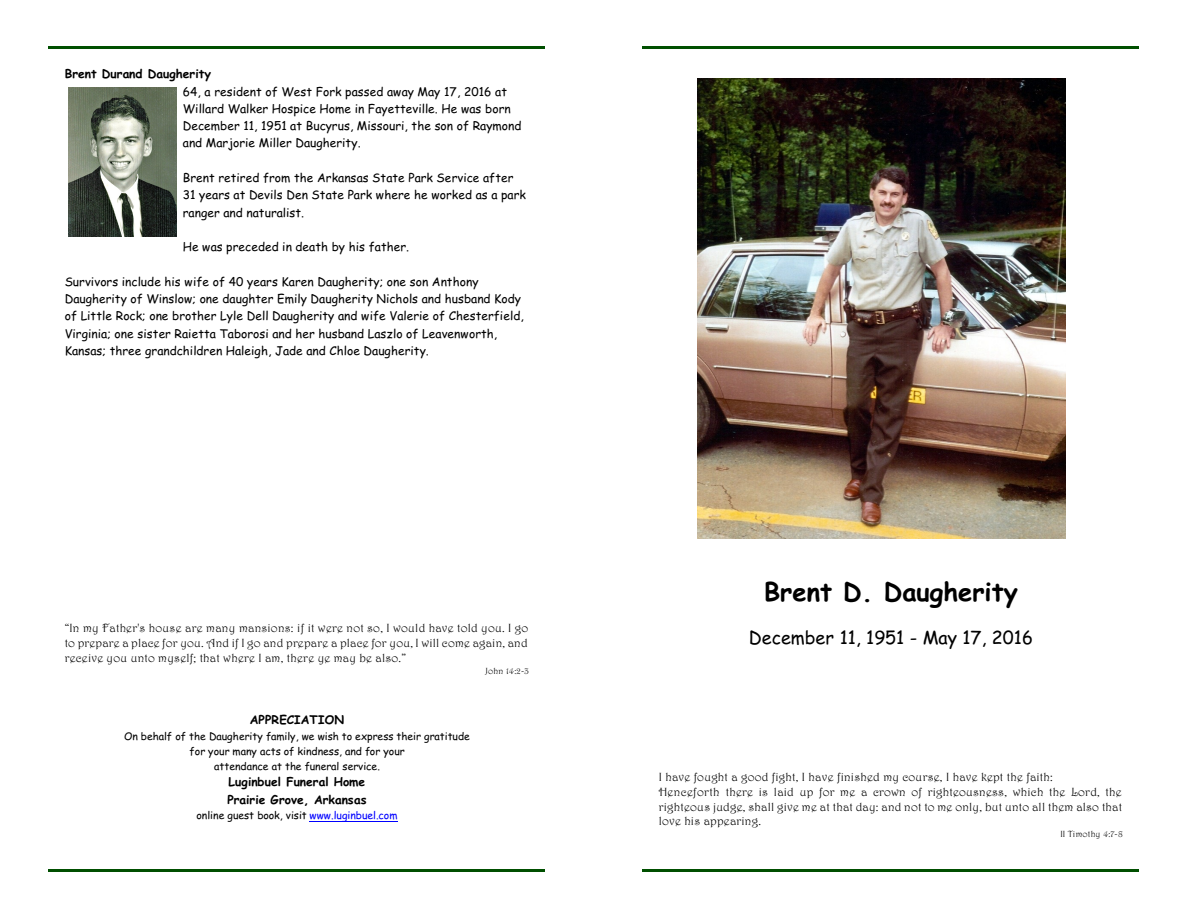
<style>
.page{position:relative;width:1188px;height:918px;background:#fff}
.page>*{position:absolute;margin:0;border:0;box-sizing:border-box;transform-origin:0 0}
.t1{font:700 25.5px "Comic Sans MS";color:#000}
.t2{font:18px "Comic Sans MS";color:#000}
.t3{font:12px/17.2px "Comic Sans MS";color:#000}
.t4{font:12px/14.7px "Harrington";letter-spacing:.015em;color:#000;text-align:justify}
.t5{font:700 12px/17.2px "Comic Sans MS";color:#000}
.t6{font:10.5px/15px "Comic Sans MS";color:#000;text-align:center}
.t7{font:9px "Harrington";letter-spacing:.025em;color:#000}
.s1{color:#00f}
</style>
<div class="page">
<hr style="left:49px;top:46px;width:496px;height:2px;background:#004f00">
<hr style="left:49px;top:870px;width:496px;height:2px;background:#004f00">
<hr style="left:643px;top:46px;width:496px;height:2px;background:#004f00">
<hr style="left:643px;top:870px;width:496px;height:2px;background:#004f00">
<img style="left:68px;top:87px;width:108px;height:149px">
<hr style="left:310px;top:821px;width:88px;height:1px;background:#00f">
<img style="left:698px;top:78px;width:367px;height:460px">
<p class="t5" style="left:65px;top:67px;width:148px">Brent Durand Daugherity</p>
<p class="t3" style="left:183px;top:84px;width:340px">64, a resident of West Fork passed away May 17, 2016 at Willard Walker Hospice Home in Fayetteville. He was born December 11, 1951 at Bucyrus, Missouri, the son of Raymond and Marjorie Miller Daugherity.</p>
<p class="t3" style="left:183px;top:170px;width:345px">Brent retired from the Arkansas State Park Service after<br>31 years at Devils Den State Park where he worked as a park ranger and naturalist.</p>
<p class="t3" style="left:183px;top:239px;width:228px">He was preceded in death by his father.</p>
<p class="t3" style="left:65px;top:274px;width:460px">Survivors include his wife of 40 years Karen Daugherity; one son Anthony Daugherity of Winslow; one daughter Emily Daugherity Nichols and husband Kody of Little Rock; one brother Lyle Dell Daugherity and wife Valerie of Chesterfield, Virginia; one sister Raietta Taborosi and her husband Laszlo of Leavenworth, Kansas; three grandchildren Haleigh, Jade and Chloe Daugherity.</p>
<p class="t4" style="left:65px;top:621px;width:465px">“In my Father's house are many mansions: if it were not so, I would have told you. I go to prepare a place for you. And if I go and prepare a place for you, I will come again, and receive you unto myself; that where I am, there ye may be also.”</p>
<p class="t7" style="left:485px;top:665px;width:45px">John 14:2-3</p>
<p class="t5" style="left:250px;top:712px;width:96px">APPRECIATION</p>
<p class="t6" style="left:124px;top:729px;width:347px">On behalf of the Daugherity family, we wish to express their gratitude for your many acts of kindness, and for your<br>attendance at the funeral service.</p>
<p class="t5" style="left:227px;top:774px;width:141px">Luginbuel Funeral Home<br>Prairie Grove, Arkansas</p>
<p class="t6" style="left:196px;top:809px;width:203px">online guest book, visit <span class="s1">www.luginbuel.com</span></p>
<h1 class="t1" style="left:764px;top:581px;width:255px">Brent D. Daugherity</h1>
<h2 class="t2" style="left:749px;top:630px;width:286px">December 11, 1951 - May 17, 2016</h2>
<p class="t4" style="left:659px;top:770px;width:465px;text-align:left">I have fought a good fight, I have finished my course, I have kept the faith:<br>Henceforth there is laid up for me a crown of righteousness, which the Lord, the righteous judge, shall give me at that day: and not to me only, but unto all them also that love his appearing.</p>
<p class="t7" style="left:1060px;top:829px;width:64px">II Timothy 4:7-8</p>
</div>
